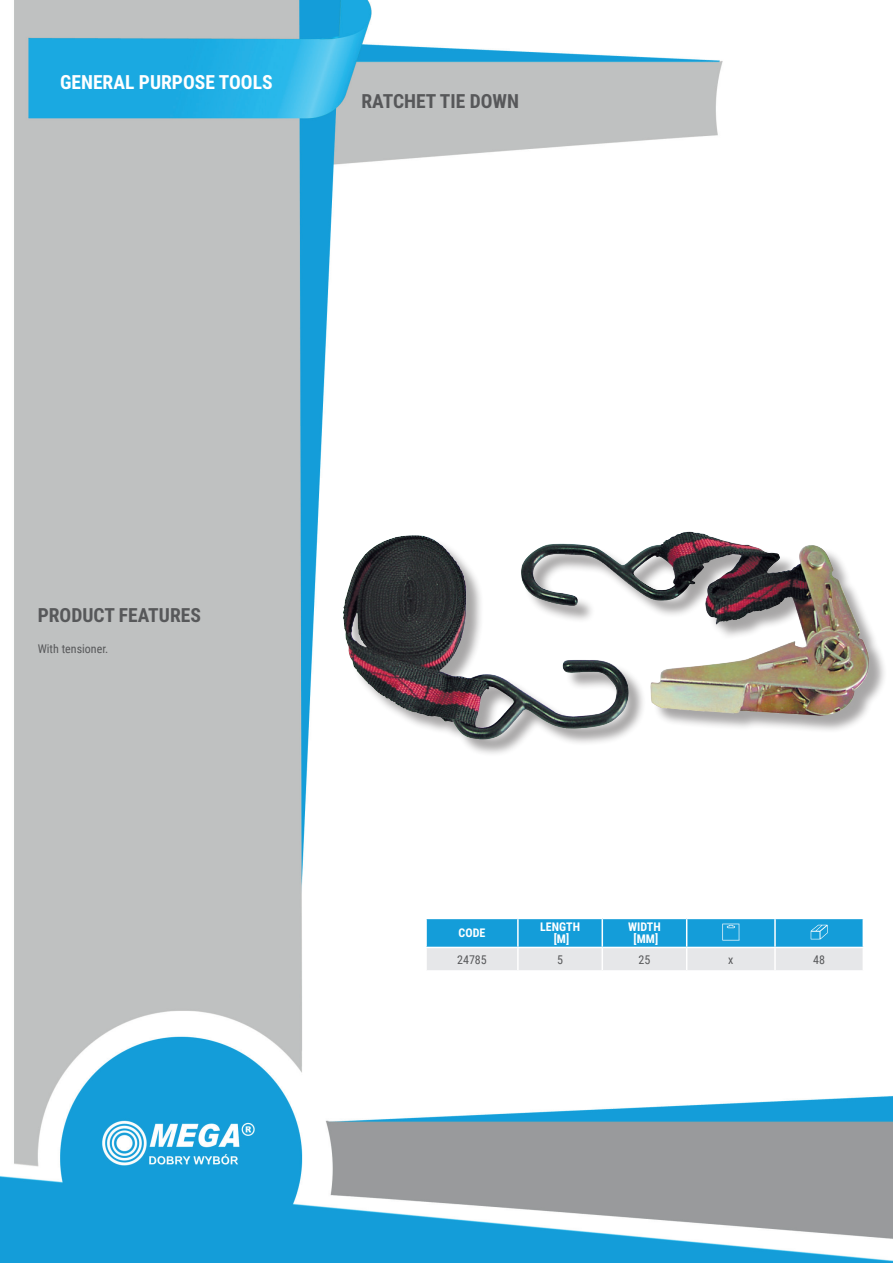
<style>
.page{position:relative;width:893px;height:1263px;background:#fff}
.page>*{position:absolute;margin:0;border:0;box-sizing:border-box;transform-origin:0 0}
.t1{font:700 19.5px "Roboto Condensed";color:#57585a}
.t2{font:700 19.5px "Roboto Condensed";color:#fff}
.t3{font:12px "Roboto Condensed";color:#57585a}
.t4{font:700 12px/12px "Roboto Condensed";color:#fff;text-align:center}
</style>
<div class="page">
<img style="left:0;top:0;width:893px;height:1263px">
<div style="left:346px;top:534px;width:542px;height:224px;background:#231f20;opacity:.4"></div>
<img style="left:519px;top:532px;width:253px;height:93px">
<hr style="left:425px;top:919px;width:2px;height:28px;background:#fff">
<hr style="left:425px;top:948px;width:2px;height:22px;background:#fff">
<hr style="left:862px;top:919px;width:2px;height:28px;background:#fff">
<hr style="left:862px;top:948px;width:2px;height:22px;background:#fff">
<hr style="left:775px;top:918px;width:89px;height:1px;background:#fff">
<hr style="left:425px;top:918px;width:93px;height:1px;background:#fff">
<hr style="left:425px;top:947px;width:93px;height:1px;background:#fff">
<hr style="left:775px;top:947px;width:89px;height:1px;background:#fff">
<hr style="left:425px;top:970px;width:93px;height:2px;background:#fff">
<hr style="left:518px;top:970px;width:84px;height:2px;background:#fff">
<hr style="left:602px;top:970px;width:85px;height:2px;background:#fff">
<hr style="left:687px;top:970px;width:88px;height:2px;background:#fff">
<hr style="left:775px;top:970px;width:89px;height:2px;background:#fff">
<svg style="left:426px;top:918px;width:437px;height:52px;background:#7bc2e2"></svg>
<p class="t2" style="left:60px;top:69px;width:214px">GENERAL PURPOSE TOOLS</p>
<p class="t1" style="left:361px;top:88px;width:159px">RATCHET TIE DOWN</p>
<p class="t1" style="left:38px;top:601px;width:165px">PRODUCT FEATURES</p>
<p class="t3" style="left:38px;top:640px;width:72px">With tensioner.</p>
<p class="t4" style="left:459px;top:926px;width:28px">CODE</p>
<p class="t4" style="left:540px;top:920px;width:41px">LENGTH [M]</p>
<p class="t4" style="left:628px;top:920px;width:34px">WIDTH [MM]</p>
<p class="t3" style="left:457px;top:951px;width:31px">24785</p>
<p class="t3" style="left:557px;top:951px;width:7px">5</p>
<p class="t3" style="left:639px;top:951px;width:13px">25</p>
<p class="t3" style="left:728px;top:951px;width:7px">x</p>
<p class="t3" style="left:813px;top:951px;width:13px">48</p>
</div>
